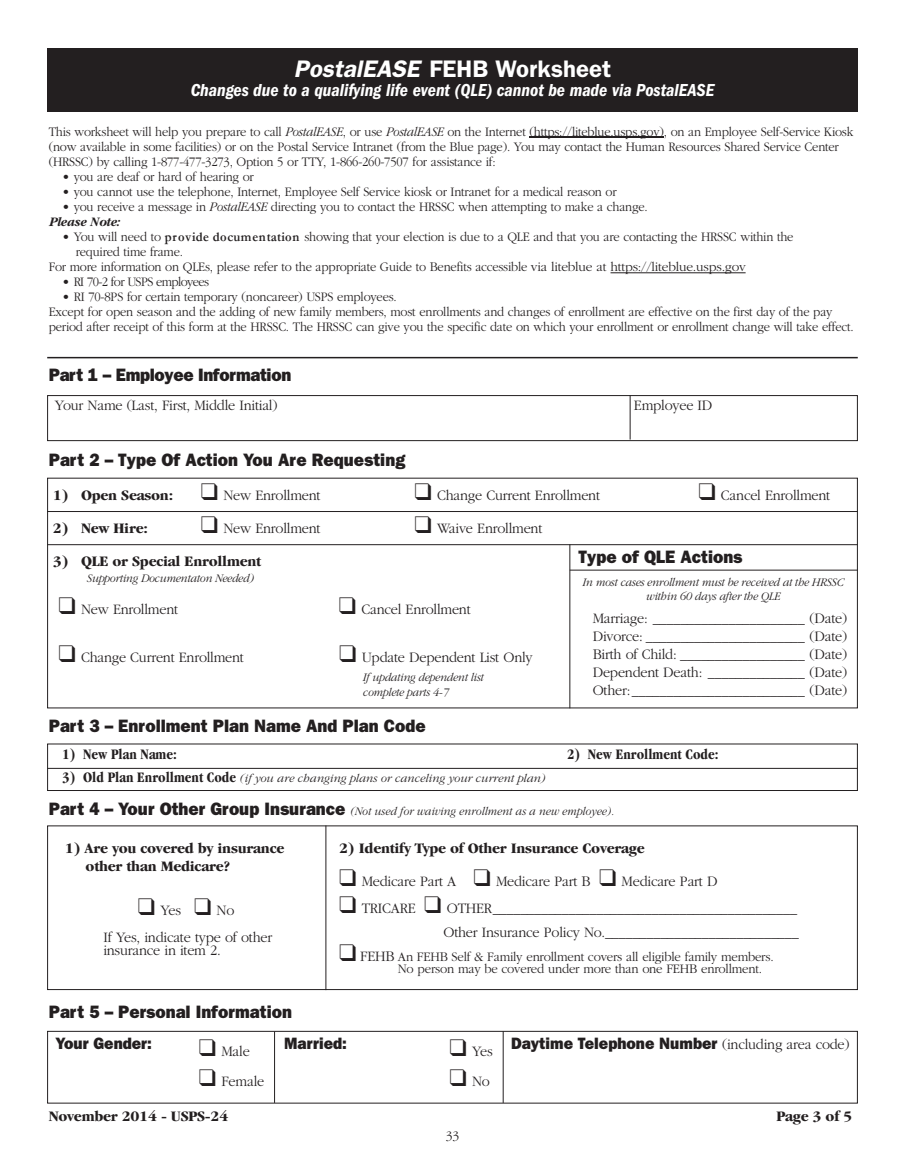
<style>
.page{position:relative;width:905px;height:1175px;background:#fff}
.page>*{position:absolute;margin:0;border:0;box-sizing:border-box;transform-origin:0 0}
.t1{font:600 24px "Franklin Gothic";color:#fff}
.t2{font:800 18px "Franklin Gothic";color:#231f20;scale:.95 1}
.t3{font:italic 600 condensed 18px "Franklin Gothic";color:#fff}
.t4{font:800 18px "Franklin Gothic";letter-spacing:-.02em;color:#231f20;scale:.95 1}
.t5{font:800 16.5px "Franklin Gothic";color:#231f20;scale:.95 1}
.t6{font:300 15px/18px "Garamond";letter-spacing:-.015em;color:#231f20;text-align:justify;scale:.95 1}
.t7{font:700 condensed 15px/18px "Garamond";letter-spacing:-.015em;color:#231f20;scale:1.2 1}
.t8{font:700 condensed 15px "Garamond";letter-spacing:-.015em;color:#231f20}
.t9{font:300 13.5px/15px "Garamond";letter-spacing:-.015em;color:#231f20;scale:.93 1}
.t10{font:300 13.5px/12px "Garamond";letter-spacing:-.015em;color:#231f20;scale:.95 1}
.t11{font:300 13.5px "Garamond";letter-spacing:-.05em;color:#231f20;scale:.93 1}
.t12{font:italic 700 13.5px "Garamond";letter-spacing:-.015em;color:#231f20;scale:.93 1}
.t13{font:300 13.5px "Garamond";letter-spacing:-.015em;color:#231f20}
.t14{font:italic 300 12px/14.4px "Garamond";letter-spacing:-.015em;color:#231f20;scale:.95 1}
.t15{font:italic 300 12px "Garamond";letter-spacing:-.015em;color:#231f20}
.s1{font-style:italic}
.s2{font-weight:700}
.s3{font-weight:300;font-stretch:normal}
.s4{font-weight:700;font-style:normal;font-stretch:condensed;font-size:15px}
.s5{font-family:"Franklin Gothic";font-weight:800;font-style:normal;font-size:18px}
.s6{font-size:15px}
.s7{font-family:"Garamond";font-weight:300;font-size:15px}
</style>
<div class="page">
<svg style="left:47px;top:477px;width:811px;height:513px"></svg>
<hr style="left:529px;top:136px;width:134px;height:2px;background:#231f20">
<hr style="left:610px;top:272px;width:135px;height:1px;background:#231f20">
<hr style="left:47px;top:357px;width:810px;height:1px;background:#231f20">
<div style="left:47px;top:395px;width:810px;height:46px;border:1px solid #231f20"></div>
<hr style="left:629px;top:395px;width:1px;height:44px;background:#231f20">
<div style="left:47px;top:1031px;width:810px;height:72px;border:1px solid #231f20"></div>
<hr style="left:274px;top:1031px;width:1px;height:71px;background:#231f20">
<hr style="left:503px;top:1031px;width:1px;height:71px;background:#231f20">
<hr style="left:47px;top:511px;width:810px;height:1px;background:#231f20">
<hr style="left:47px;top:544px;width:810px;height:1px;background:#231f20">
<hr style="left:569px;top:544px;width:1px;height:164px;background:#231f20">
<hr style="left:569px;top:570px;width:288px;height:1px;background:#231f20">
<div style="left:47px;top:743px;width:810px;height:48px;border:1px solid #231f20"></div>
<hr style="left:47px;top:768px;width:810px;height:1px;background:#231f20">
<hr style="left:325px;top:825px;width:1px;height:165px;background:#231f20">
<div style="left:47px;top:48px;width:810px;height:64px;background:#231f20"></div>
<p class="t1" style="left:294px;top:55px;width:319px"><span class="s1">PostalEASE</span> FEHB Worksheet</p>
<p class="t3" style="left:191px;top:84px;width:525px">Changes due to a qualifying life event (QLE) cannot be made via PostalEASE</p>
<p class="t9" style="left:49px;top:124px;width:866px">This worksheet will help you prepare to call <span class="s1">PostalEASE</span>, or use <span class="s1">PostalEASE</span> on the Internet (https://liteblue.usps.gov), on an Employee Self-Service Kiosk (now available in some facilities) or on the Postal Service Intranet (from the Blue page). You may contact the Human Resources Shared Service Center (HRSSC) by calling 1-877-477-3273, Option 5 or TTY, 1-866-260-7507 for assistance if:</p>
<p class="t9" style="left:62px;top:169px;width:207px">• you are deaf or hard of hearing or</p>
<p class="t9" style="left:62px;top:184px;width:597px">• you cannot use the telephone, Internet, Employee Self Service kiosk or Intranet for a medical reason or</p>
<p class="t9" style="left:62px;top:199px;width:631px">• you receive a message in <span class="s1">PostalEASE</span> directing you to contact the HRSSC when attempting to make a change.</p>
<p class="t12" style="left:49px;top:214px;width:78px">Please Note:</p>
<p class="t9" style="left:62px;top:229px;width:787px">• You will need to <span class="s2">provide documentation</span> showing that your election is due to a QLE and that you are contacting the HRSSC within the</p>
<p class="t9" style="left:49px;top:244px;width:751px;text-indent:27px">required time frame.<br>For more information on QLEs, please refer to the appropriate Guide to Benefits accessible via liteblue at https://liteblue.usps.gov</p>
<p class="t11" style="left:62px;top:274px;width:159px">• RI 70-2 for USPS employees</p>
<p class="t9" style="left:49px;top:289px;width:867px;text-indent:13px">• RI 70-8PS for certain temporary (noncareer) USPS employees.<br>Except for open season and the adding of new family members, most enrollments and changes of enrollment are effective on the first day of the pay period after receipt of this form at the HRSSC. The HRSSC can give you the specific date on which your enrollment or enrollment change will take effect.</p>
<p class="t4" style="left:49px;top:364px;width:257px">Part 1 – Employee Information</p>
<p class="t6" style="left:55px;top:395px;width:236px">Your Name (Last, First, Middle Initial)</p>
<p class="t6" style="left:634px;top:395px;width:84px">Employee ID</p>
<p class="t2" style="left:49px;top:449px;width:377px">Part 2 – Type Of Action You Are Requesting</p>
<p class="t7" style="left:53px;top:487px;width:224px">1) Open Season: ❑ <span class="s3">New Enrollment</span></p>
<p class="t6" style="left:414px;top:485px;width:197px">❑ Change Current Enrollment</p>
<p class="t6" style="left:698px;top:485px;width:140px">❑ Cancel Enrollment</p>
<p class="t7" style="left:53px;top:520px;width:81px">2) New Hire:</p>
<p class="t6" style="left:201px;top:518px;width:127px">❑ New Enrollment</p>
<p class="t6" style="left:414px;top:518px;width:136px">❑ Waive Enrollment</p>
<p class="t7" style="left:53px;top:553px;width:175px">3) QLE or Special Enrollment</p>
<p class="t6" style="left:58px;top:600px;width:127px">❑ New Enrollment</p>
<p class="t2" style="left:578px;top:546px;width:174px">Type of QLE Actions</p>
<p class="t14" style="left:87px;top:570px;width:177px">Supporting Documentaton Needed)</p>
<p class="t14" style="left:582px;top:574px;width:276px;text-align:center">In most cases enrollment must be received at the HRSSC within 60 days after the QLE</p>
<p class="t6" style="left:339px;top:600px;width:140px">❑ Cancel Enrollment</p>
<p class="t6" style="left:339px;top:648px;width:205px">❑ Update Dependent List Only</p>
<p class="t14" style="left:363px;top:670px;width:129px">If updating dependent list complete parts 4-7</p>
<p class="t6" style="left:592px;top:608px;width:269px">Marriage: ______________________ (Date)<br>Divorce: _______________________ (Date)<br>Birth of Child: __________________ (Date)<br>Dependent Death: ______________ (Date)<br>Other:_________________________ (Date)</p>
<p class="t6" style="left:58px;top:648px;width:197px">❑ Change Current Enrollment</p>
<p class="t2" style="left:49px;top:715px;width:398px">Part 3 – Enrollment Plan Name And Plan Code</p>
<p class="t8" style="left:62px;top:749px;width:116px">1) New Plan Name:</p>
<p class="t8" style="left:567px;top:749px;width:153px">2) New Enrollment Code:</p>
<p class="t15" style="left:62px;top:770px;width:484px"><span class="s4">3) Old Plan Enrollment Code</span> (if you are changing plans or canceling your current plan)</p>
<p class="t14" style="left:49px;top:803px;width:596px"><span class="s5">Part 4 – Your Other Group Insurance</span> (Not used for waiving enrollment as a new employee).</p>
<p class="t7" style="left:86px;top:840px;width:167px;text-indent:-21px">1) Are you covered by insurance other than Medicare?</p>
<p class="t6" style="left:103px;top:896px;width:179px;line-height:27px;text-align:center">❑ Yes ❑ No<br>If Yes, indicate type of other</p>
<p class="t6" style="left:103px;top:941px;width:125px">insurance in item 2.</p>
<p class="t7" style="left:339px;top:840px;width:256px">2) Identify Type of Other Insurance Coverage</p>
<p class="t6" style="left:339px;top:872px;width:400px">❑ Medicare Part A ❑ Medicare Part B ❑ Medicare Part D</p>
<p class="t6" style="left:339px;top:895px;width:485px;line-height:24px;text-align:right">❑ TRICARE ❑ OTHER____________________________________________<br>Other Insurance Policy No.____________________________</p>
<p class="t10" style="left:398px;top:950px;width:397px;text-indent:-59px">❑ <span class="s6">FEHB</span> An FEHB Self &amp; Family enrollment covers all eligible family members.<br>No person may be covered under more than one FEHB enrollment.</p>
<p class="t2" style="left:49px;top:1001px;width:257px">Part 5 – Personal Information</p>
<p class="t5" style="left:56px;top:1033px;width:103px">Your Gender:</p>
<p class="t6" style="left:199px;top:1041px;width:55px">❑ Male</p>
<p class="t6" style="left:199px;top:1071px;width:70px">❑ Female</p>
<p class="t5" style="left:284px;top:1033px;width:68px">Married:</p>
<p class="t6" style="left:449px;top:1041px;width:47px">❑ Yes</p>
<p class="t6" style="left:449px;top:1071px;width:44px">❑ No</p>
<p class="t5" style="left:511px;top:1033px;width:358px">Daytime Telephone Number <span class="s7">(including area code)</span></p>
<h5 class="t7" style="left:49px;top:1108px;width:151px">November 2014 - USPS-24</h5>
<h5 class="t7" style="left:776px;top:1108px;width:65px">Page 3 of 5</h5>
<p class="t13" style="left:446px;top:1127px;width:15px">33</p>
</div>
